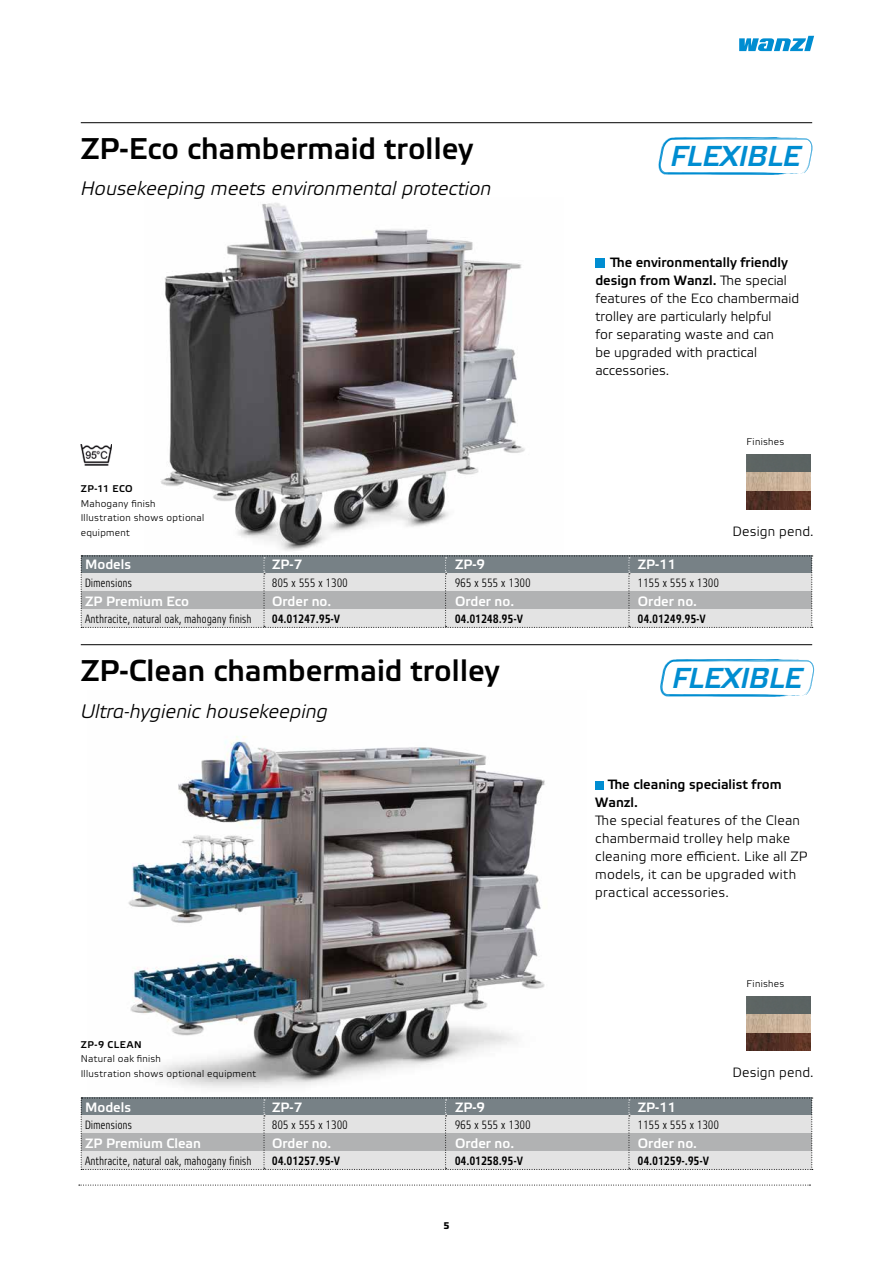
<style>
.page{position:relative;width:893px;height:1263px;background:#fff}
.page>*{position:absolute;margin:0;border:0;box-sizing:border-box;transform-origin:0 0}
.t1{font:500 30px "Wanzl Etelka";color:#000}
.t2{font:italic 500 28.8px "Wanzl Etelka";letter-spacing:-.015em;color:#008dd1}
.t3{font:italic 300 19.5px "Wanzl Etelka";color:#000}
.t4{font:300 13.5px/18px "Wanzl Etelka";letter-spacing:.01em;color:#000}
.t5{font:500 13.5px "Wanzl Etelka";color:#fff}
.t6{font:500 13.5px/18px "Wanzl Etelka";color:#000}
.t7{font:300 12px "Wanzl Etelka Narrow";letter-spacing:.04em;color:#000}
.t8{font:500 12px "Wanzl Etelka Narrow";letter-spacing:.04em;color:#000}
.t9{font:300 9.75px/14.4px "Wanzl Etelka";letter-spacing:.03em;color:#000}
.t10{font:500 9.75px "Wanzl Etelka";letter-spacing:.055em;color:#000}
.t11{font:700 9.75px "Wanzl Etelka Text";color:#000}
.s1{font-weight:500}
</style>
<div class="page">
<svg style="left:739px;top:36px;width:75px;height:15px"></svg>
<img style="left:128px;top:736px;width:417px;height:352px">
<img style="left:145px;top:203px;width:419px;height:353px">
<img style="left:746px;top:455px;width:64px;height:54px">
<img style="left:746px;top:997px;width:64px;height:54px">
<svg style="left:81px;top:1098px;width:732px;height:72px;background:#bbbebf"></svg>
<hr style="left:81px;top:122px;width:731px;height:1px;background:#000">
<hr style="left:81px;top:644px;width:731px;height:1px;background:#000">
<div style="left:595px;top:781px;width:9px;height:8px;background:#008dd1"></div>
<div style="left:595px;top:258px;width:10px;height:9px;background:#008dd1"></div>
<svg style="left:79px;top:1185px;width:731px;height:1px"></svg>
<svg style="left:81px;top:556px;width:732px;height:72px;background:#bbbebf"></svg>
<img style="left:81px;top:444px;width:31px;height:21px">
<svg style="left:660px;top:659px;width:154px;height:38px"></svg>
<svg style="left:658px;top:137px;width:155px;height:38px"></svg>
<h1 class="t1" style="left:81px;top:131px;width:394px">ZP-Eco chambermaid trolley</h1>
<h3 class="t3" style="left:81px;top:178px;width:412px">Housekeeping meets environmental protection</h3>
<h2 class="t2" style="left:670px;top:139px;width:132px">FLEXIBLE</h2>
<p class="t4" style="left:595px;top:254px;width:205px;text-indent:15px"><span class="s1">The environmentally friendly design from Wanzl.</span> The special features of the Eco chambermaid trolley are particularly helpful<br>for separating waste and can<br>be upgraded with practical accessories.</p>
<p class="t9" style="left:746px;top:435px;width:39px">Finishes</p>
<p class="t10" style="left:81px;top:483px;width:53px">ZP-11 ECO</p>
<p class="t9" style="left:81px;top:497px;width:125px">Mahogany finish<br>Illustration shows optional equipment</p>
<p class="t5" style="left:85px;top:557px;width:47px">Models</p>
<p class="t5" style="left:272px;top:557px;width:32px">ZP-7</p>
<p class="t5" style="left:455px;top:557px;width:32px">ZP-9</p>
<p class="t5" style="left:638px;top:557px;width:40px">ZP-11</p>
<p class="t7" style="left:85px;top:576px;width:48px">Dimensions</p>
<p class="t7" style="left:272px;top:576px;width:77px">805 x 555 x 1300</p>
<p class="t7" style="left:455px;top:576px;width:77px">965 x 555 x 1300</p>
<p class="t7" style="left:638px;top:576px;width:83px">1155 x 555 x 1300</p>
<p class="t5" style="left:272px;top:593px;width:61px">Order no.</p>
<p class="t8" style="left:272px;top:612px;width:69px">04.01247.95-V</p>
<p class="t5" style="left:455px;top:593px;width:61px">Order no.</p>
<p class="t8" style="left:455px;top:612px;width:69px">04.01248.95-V</p>
<p class="t5" style="left:638px;top:593px;width:61px">Order no.</p>
<p class="t8" style="left:638px;top:612px;width:69px">04.01249.95-V</p>
<p class="t5" style="left:85px;top:593px;width:106px">ZP Premium Eco</p>
<p class="t7" style="left:85px;top:612px;width:168px">Anthracite, natural oak, mahogany finish</p>
<p class="t4" style="left:732px;top:522px;width:83px">Design pend.</p>
<h1 class="t1" style="left:81px;top:653px;width:421px">ZP-Clean chambermaid trolley</h1>
<h3 class="t3" style="left:81px;top:701px;width:248px">Ultra-hygienic housekeeping</h3>
<p class="t10" style="left:81px;top:1039px;width:62px">ZP-9 CLEAN</p>
<p class="t9" style="left:81px;top:1052px;width:177px">Natural oak finish<br>Illustration shows optional equipment</p>
<h2 class="t2" style="left:672px;top:661px;width:132px">FLEXIBLE</h2>
<p class="t6" style="left:595px;top:776px;width:188px;text-indent:12px">The cleaning specialist from<br>Wanzl.</p>
<p class="t4" style="left:595px;top:812px;width:214px">The special features of the Clean chambermaid trolley help make cleaning more efficient. Like all ZP models, it can be upgraded with practical accessories.</p>
<p class="t9" style="left:746px;top:976px;width:39px">Finishes</p>
<p class="t4" style="left:732px;top:1064px;width:83px">Design pend.</p>
<p class="t5" style="left:85px;top:1099px;width:47px">Models</p>
<p class="t5" style="left:272px;top:1099px;width:32px">ZP-7</p>
<p class="t5" style="left:455px;top:1099px;width:32px">ZP-9</p>
<p class="t5" style="left:638px;top:1099px;width:40px">ZP-11</p>
<p class="t7" style="left:85px;top:1118px;width:48px">Dimensions</p>
<p class="t7" style="left:272px;top:1118px;width:77px">805 x 555 x 1300</p>
<p class="t7" style="left:455px;top:1118px;width:77px">965 x 555 x 1300</p>
<p class="t7" style="left:638px;top:1118px;width:83px">1155 x 555 x 1300</p>
<p class="t5" style="left:272px;top:1135px;width:61px">Order no.</p>
<p class="t8" style="left:272px;top:1154px;width:69px">04.01257.95-V</p>
<p class="t5" style="left:85px;top:1135px;width:117px">ZP Premium Clean</p>
<p class="t7" style="left:85px;top:1154px;width:168px">Anthracite, natural oak, mahogany finish</p>
<p class="t5" style="left:455px;top:1135px;width:61px">Order no.</p>
<p class="t8" style="left:455px;top:1154px;width:69px">04.01258.95-V</p>
<p class="t5" style="left:638px;top:1135px;width:61px">Order no.</p>
<p class="t8" style="left:638px;top:1154px;width:72px">04.01259-.95-V</p>
<p class="t11" style="left:443px;top:1220px;width:8px">5</p>
</div>
